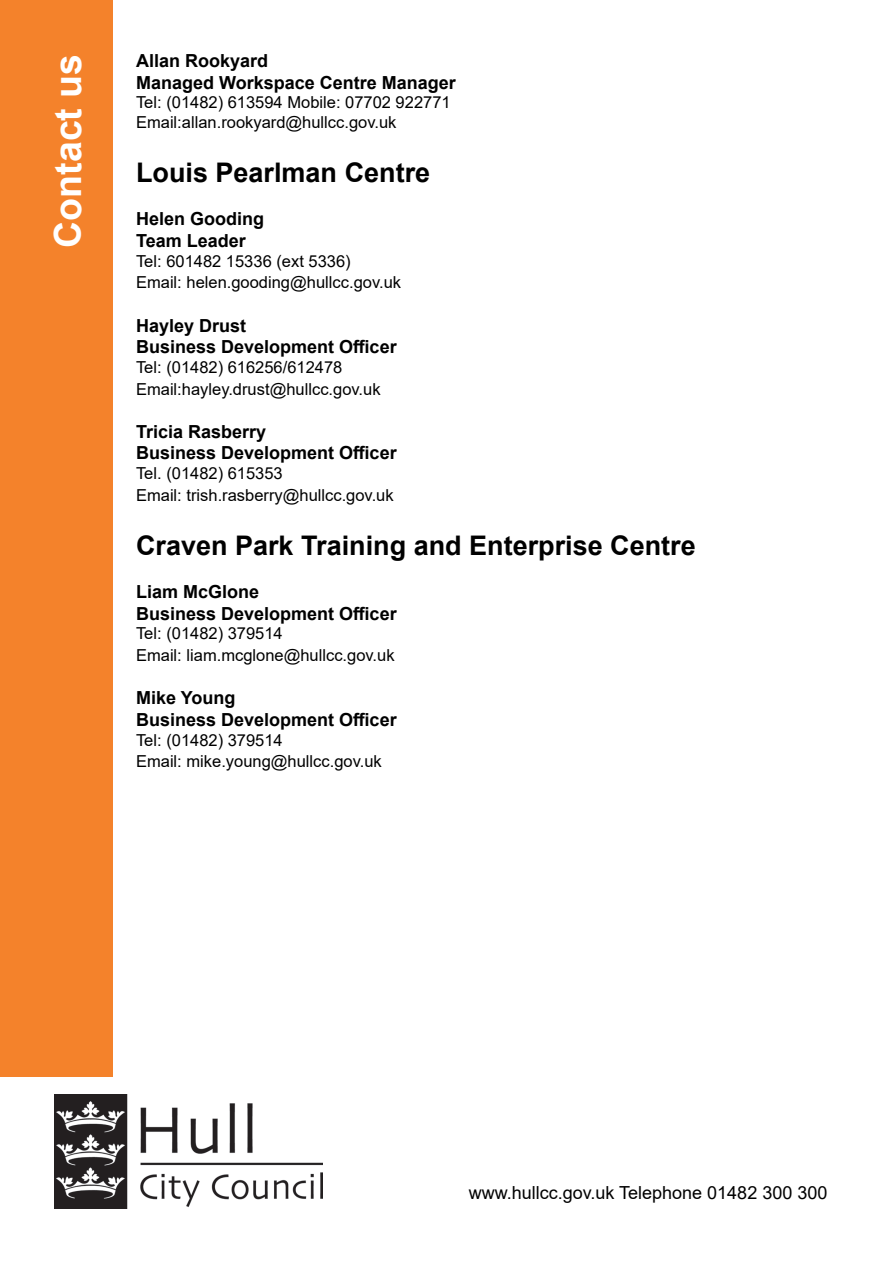
<style>
.page{position:relative;width:893px;height:1263px;background:#fff}
.page>*{position:absolute;margin:0;border:0;box-sizing:border-box;transform-origin:0 0}
.t1{font:700 37.5px "Arial";color:#fff}
.t2{font:700 27px "Arial";color:#000}
.t3{font:700 18px "Arial";color:#000}
.t4{font:18px "Arial";color:#000}
.t5{font:16.5px "Arial";color:#000}
</style>
<div class="page">
<img style="left:54px;top:1094px;width:269px;height:115px">
<div style="left:0;top:0;width:112px;height:1077px;background:#f4822b"></div>
<p class="t1" style="left:42px;top:248px;width:195px;rotate:-90deg">Contact us</p>
<p class="t3" style="left:136px;top:48px;width:134px">Allan Rookyard</p>
<p class="t3" style="left:136px;top:70px;width:321px">Managed Workspace Centre Manager</p>
<p class="t5" style="left:136px;top:91px;width:316px">Tel: (01482) 613594 Mobile: 07702 922771</p>
<p class="t5" style="left:136px;top:111px;width:262px">Email:allan.rookyard@hullcc.gov.uk</p>
<p class="t2" style="left:136px;top:154px;width:296px">Louis Pearlman Centre</p>
<p class="t3" style="left:136px;top:206px;width:130px">Helen Gooding</p>
<p class="t3" style="left:136px;top:228px;width:111px">Team Leader</p>
<p class="t5" style="left:136px;top:250px;width:216px">Tel: 601482 15336 (ext 5336)</p>
<p class="t5" style="left:136px;top:271px;width:267px">Email: helen.gooding@hullcc.gov.uk</p>
<p class="t3" style="left:136px;top:313px;width:112px">Hayley Drust</p>
<p class="t3" style="left:136px;top:334px;width:262px">Business Development Officer</p>
<p class="t5" style="left:136px;top:356px;width:208px">Tel: (01482) 616256/612478</p>
<p class="t5" style="left:136px;top:377px;width:246px">Email:hayley.drust@hullcc.gov.uk</p>
<p class="t3" style="left:136px;top:419px;width:132px">Tricia Rasberry</p>
<p class="t3" style="left:136px;top:440px;width:262px">Business Development Officer</p>
<p class="t5" style="left:136px;top:462px;width:148px">Tel. (01482) 615353</p>
<p class="t5" style="left:136px;top:484px;width:259px">Email: trish.rasberry@hullcc.gov.uk</p>
<p class="t2" style="left:136px;top:526px;width:561px">Craven Park Training and Enterprise Centre</p>
<p class="t3" style="left:136px;top:579px;width:125px">Liam McGlone</p>
<p class="t3" style="left:136px;top:601px;width:262px">Business Development Officer</p>
<p class="t5" style="left:136px;top:622px;width:148px">Tel: (01482) 379514</p>
<p class="t5" style="left:136px;top:644px;width:260px">Email: liam.mcglone@hullcc.gov.uk</p>
<p class="t3" style="left:136px;top:685px;width:101px">Mike Young</p>
<p class="t3" style="left:136px;top:707px;width:262px">Business Development Officer</p>
<p class="t5" style="left:136px;top:728px;width:148px">Tel: (01482) 379514</p>
<p class="t5" style="left:136px;top:750px;width:247px">Email: mike.young@hullcc.gov.uk</p>
<p class="t4" style="left:469px;top:1180px;width:360px">www.hullcc.gov.uk Telephone 01482 300 300</p>
</div>
